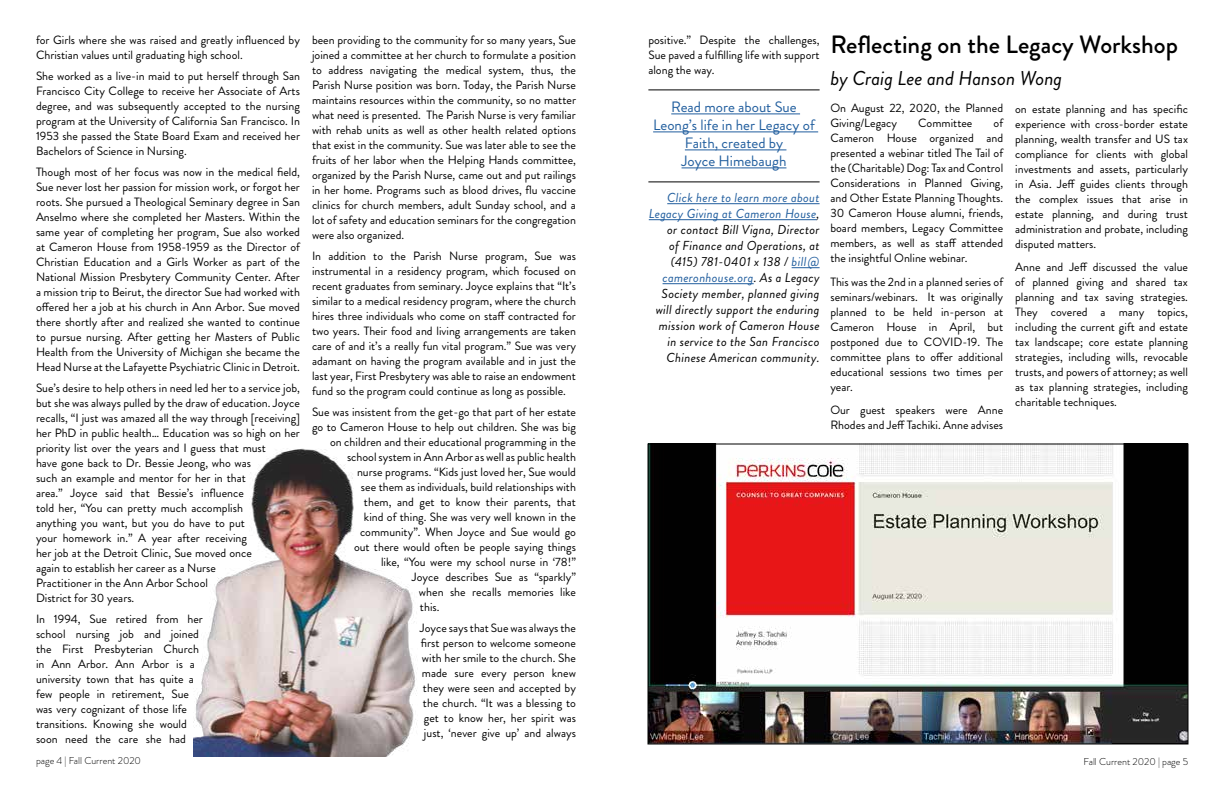
<style>
.page{position:relative;width:1224px;height:792px;background:#fff}
.page>*{position:absolute;margin:0;border:0;box-sizing:border-box;transform-origin:0 0}
.t1{font:500 25px "Brandon Grotesque";color:#000}
.t2{font:italic 20px "Brandon Grotesque";color:#000}
.t3{font:15px/18px "Brandon Grotesque";color:#215e9e;text-align:center}
.t4{font:italic 13px/16px "Brandon Grotesque";letter-spacing:.02em;color:#000;text-align:right}
.t5{font:12px/15px "Brandon Grotesque";color:#000;text-align:justify}
.t6{font:300 10px "Brandon Grotesque";color:#000}
.s1{color:#215e9e}
</style>
<div class="page">
<img style="left:194px;top:448px;width:223px;height:308px">
<hr style="left:648px;top:89px;width:172px;height:1px;background:#000">
<hr style="left:671px;top:114px;width:129px;height:1px;background:#215e9e">
<hr style="left:653px;top:132px;width:165px;height:1px;background:#215e9e">
<hr style="left:685px;top:150px;width:101px;height:1px;background:#215e9e">
<hr style="left:648px;top:181px;width:172px;height:1px;background:#000">
<hr style="left:682px;top:168px;width:104px;height:1px;background:#215e9e">
<hr style="left:667px;top:203px;width:153px;height:1px;background:#215e9e">
<hr style="left:649px;top:219px;width:168px;height:1px;background:#215e9e">
<svg style="left:792px;top:267px;width:28px;height:1px"></svg>
<hr style="left:663px;top:283px;width:91px;height:1px;background:#215e9e">
<img style="left:650px;top:446px;width:536px;height:296px">
<div style="left:648px;top:444px;width:540px;height:300px;border:1px solid #000"></div>
<p class="t5" style="left:36px;top:33px;width:266px">for Girls where she was raised and greatly influenced by<br>Christian values until graduating high school.</p>
<p class="t5" style="left:36px;top:69px;width:266px">She worked as a live-in maid to put herself through San Francisco City College to receive her Associate of Arts degree, and was subsequently accepted to the nursing program at the University of California San Francisco. In 1953 she passed the State Board Exam and received her Bachelors of Science in Nursing.</p>
<p class="t5" style="left:36px;top:165px;width:266px">Though most of her focus was now in the medical field, Sue never lost her passion for mission work, or forgot her roots. She pursued a Theological Seminary degree in San Anselmo where she completed her Masters. Within the same year of completing her program, Sue also worked at Cameron House from 1958-1959 as the Director of Christian Education and a Girls Worker as part of the National Mission Presbytery Community Center. After a mission trip to Beirut, the director Sue had worked with offered her a job at his church in Ann Arbor. Sue moved there shortly after and realized she wanted to continue to pursue nursing. After getting her Masters of Public Health from the University of Michigan she became the Head Nurse at the Lafayette Psychiatric Clinic in Detroit.</p>
<p class="t5" style="left:36px;top:381px;width:266px;text-align:left">Sue’s desire to help others in need led her to a service job, but she was always pulled by the draw of education. Joyce recalls, “I just was amazed all the way through [receiving] her PhD in public health… Education was so high on her priority list over the years and I guess that must<br>have gone back to Dr. Bessie Jeong, who was<br>such an example and mentor for her in that<br>area.” Joyce said that Bessie’s influence<br>told her, “You can pretty much accomplish<br>anything you want, but you do have to put<br>your homework in.” A year after receiving<br>her job at the Detroit Clinic, Sue moved once<br>again to establish her career as a Nurse<br>Practitioner in the Ann Arbor School<br>District for 30 years.</p>
<p class="t5" style="left:36px;top:612px;width:168px;text-align:left">In 1994, Sue retired from her school nursing job and joined the First Presbyterian Church in Ann Arbor. Ann Arbor is a university town that has quite a few people in retirement, Sue was very cognizant of those life transitions. Knowing she would soon need the care she had</p>
<p class="t5" style="left:312px;top:33px;width:266px">been providing to the community for so many years, Sue joined a committee at her church to formulate a position to address navigating the medical system, thus, the Parish Nurse position was born. Today, the Parish Nurse maintains resources within the community, so no matter what need is presented. The Parish Nurse is very familiar with rehab units as well as other health related options that exist in the community. Sue was later able to see the fruits of her labor when the Helping Hands committee, organized by the Parish Nurse, came out and put railings in her home. Programs such as blood drives, flu vaccine clinics for church members, adult Sunday school, and a lot of safety and education seminars for the congregation were also organized.</p>
<p class="t5" style="left:312px;top:249px;width:266px">In addition to the Parish Nurse program, Sue was instrumental in a residency program, which focused on recent graduates from seminary. Joyce explains that “It’s similar to a medical residency program, where the church hires three individuals who come on staff contracted for two years. Their food and living arrangements are taken care of and it’s a really fun vital program.” Sue was very adamant on having the program available and in just the last year, First Presbytery was able to raise an endowment fund so the program could continue as long as possible.</p>
<p class="t5" style="left:312px;top:405px;width:266px">Sue was insistent from the get-go that part of her estate</p>
<p class="t5" style="left:312px;top:420px;width:266px">go to Cameron House to help out children. She was big</p>
<p class="t5" style="left:330px;top:435px;width:247px">on children and their educational programming in the</p>
<p class="t5" style="left:347px;top:450px;width:230px">school system in Ann Arbor as well as public health</p>
<p class="t5" style="left:357px;top:465px;width:221px">nurse programs. “Kids just loved her, Sue would</p>
<p class="t5" style="left:361px;top:480px;width:216px">see them as individuals, build relationships with</p>
<p class="t5" style="left:364px;top:495px;width:213px">them, and get to know their parents, that</p>
<p class="t5" style="left:364px;top:510px;width:213px">kind of thing. She was very well known in the</p>
<p class="t5" style="left:360px;top:525px;width:218px">community”. When Joyce and Sue would go</p>
<p class="t5" style="left:354px;top:540px;width:224px">out there would often be people saying things</p>
<p class="t5" style="left:381px;top:555px;width:196px">like, “You were my school nurse in ‘78!”</p>
<p class="t5" style="left:412px;top:570px;width:165px">Joyce describes Sue as “sparkly”</p>
<p class="t5" style="left:419px;top:585px;width:158px">when she recalls memories like</p>
<p class="t5" style="left:420px;top:600px;width:21px">this.</p>
<p class="t5" style="left:420px;top:621px;width:158px">Joyce says that Sue was always the first person to welcome someone with her smile to the church. She made sure every person knew they were seen and accepted by the church. “It was a blessing to get to know her, her spirit was just, ‘never give up’ and always</p>
<p class="t5" style="left:648px;top:33px;width:173px">positive.” Despite the challenges, Sue paved a fulfilling life with support along the way.</p>
<p class="t3" style="left:653px;top:98px;width:163px">Read more about Sue<br>Leong’s life in her Legacy of<br>Faith, created by<br>Joyce Himebaugh</p>
<p class="t4" style="left:649px;top:190px;width:172px"><span class="s1">Click here to learn more about<br>Legacy Giving at Cameron House</span>, or contact Bill Vigna, Director<br>of Finance and Operations, at (415) 781-0401 x 138 / <span class="s1">bill@ cameronhouse.org</span>. As a Legacy<br>Society member, planned giving will directly support the enduring mission work of Cameron House in service to the San Francisco<br>Chinese American community.</p>
<h1 class="t1" style="left:830px;top:28px;width:349px">Reflecting on the Legacy Workshop</h1>
<h2 class="t2" style="left:830px;top:65px;width:234px">by Craig Lee and Hanson Wong</h2>
<p class="t5" style="left:830px;top:101px;width:174px">On August 22, 2020, the Planned<br>Giving/Legacy</p>
<p class="t5" style="left:1015px;top:101px;width:174px">on estate planning and has specific experience with cross-border estate planning, wealth transfer and US tax compliance for clients with global investments and assets, particularly in Asia. Jeff guides clients through the complex issues that arise in estate planning, and during trust administration and probate, including disputed matters.</p>
<p class="t5" style="left:1015px;top:259px;width:174px">Anne and Jeff discussed the value of planned giving and shared tax planning and tax saving strategies.<br>They covered a many topics, including the current gift and estate tax landscape; core estate planning strategies, including wills, revocable trusts, and powers of attorney; as well as tax planning strategies, including charitable techniques.</p>
<p class="t5" style="left:830px;top:116px;width:174px;text-indent:163px">of Cameron House organized and presented a webinar titled The Tail of the (Charitable) Dog: Tax and Control Considerations in Planned Giving, and Other Estate Planning Thoughts.<br>30 Cameron House alumni, friends, board members, Legacy Committee members, as well as staff attended the insightful Online webinar.</p>
<p class="t5" style="left:830px;top:274px;width:174px">This was the 2nd in a planned series of seminars/webinars. It was originally planned to be held in-person at Cameron House in April, but postponed due to COVID-19. The committee plans to offer additional educational sessions two times per year.</p>
<p class="t5" style="left:830px;top:402px;width:174px">Our guest speakers were Anne<br>Rhodes and Jeff Tachiki. Anne advises</p>
<p class="t5" style="left:918px;top:116px;width:56px">Committee</p>
<p class="t6" style="left:36px;top:754px;width:107px">page 4 | Fall Current 2020</p>
<p class="t6" style="left:1084px;top:755px;width:106px">Fall Current 2020 | page 5</p>
</div>
